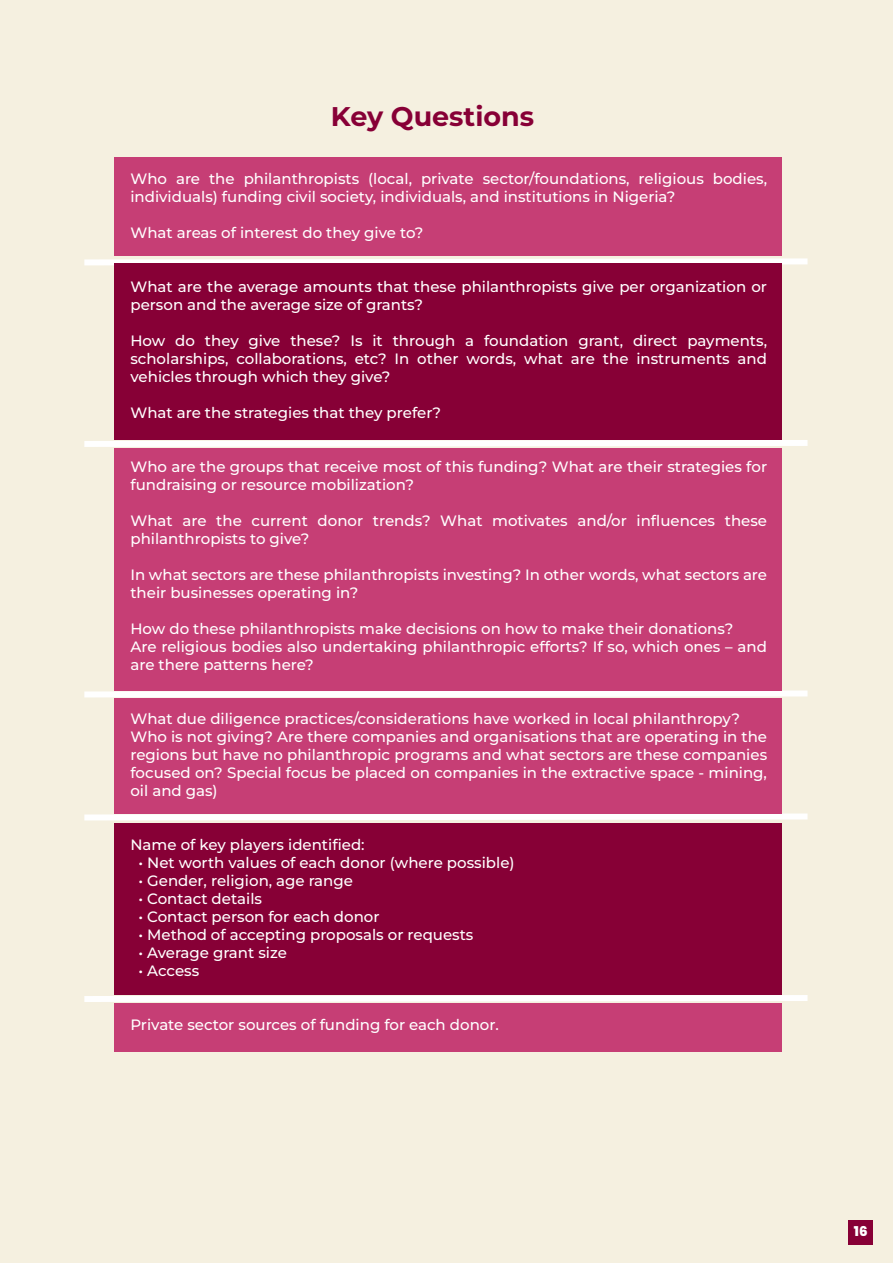
<style>
.page{position:relative;width:893px;height:1263px;background:#f5f0e0}
.page>*{position:absolute;margin:0;border:0;box-sizing:border-box;transform-origin:0 0}
.t1{font:700 27px "Montserrat";color:#870036}
.t2{font:500 15px/18px "Montserrat";color:#fff}
.t3{font:800 13.5px "Poppins";color:#fff}
</style>
<div class="page">
<svg style="left:84px;top:255px;width:724px;height:13px"></svg>
<svg style="left:84px;top:437px;width:724px;height:13px"></svg>
<svg style="left:84px;top:687px;width:724px;height:13px"></svg>
<svg style="left:84px;top:810px;width:724px;height:11px"></svg>
<svg style="left:84px;top:992px;width:724px;height:13px"></svg>
<div style="left:114px;top:157px;width:667px;height:98px;background:#c63e75"></div>
<div style="left:114px;top:263px;width:667px;height:177px;background:#870036"></div>
<div style="left:114px;top:448px;width:667px;height:243px;background:#c63e75"></div>
<div style="left:114px;top:698px;width:667px;height:116px;background:#c63e75"></div>
<div style="left:114px;top:823px;width:667px;height:172px;background:#870036"></div>
<div style="left:114px;top:1003px;width:667px;height:49px;background:#c63e75"></div>
<div style="left:848px;top:1220px;width:25px;height:24px;background:#870036"></div>
<h1 class="t1" style="left:331px;top:98px;width:205px">Key Questions</h1>
<p class="t2" style="left:130px;top:169px;width:638px">Who are the philanthropists (local, private sector/foundations, religious bodies, individuals) funding civil society, individuals, and institutions in Nigeria?</p>
<p class="t2" style="left:130px;top:223px;width:294px">What areas of interest do they give to?</p>
<p class="t2" style="left:130px;top:277px;width:638px">What are the average amounts that these philanthropists give per organization or person and the average size of grants?</p>
<p class="t2" style="left:130px;top:331px;width:638px;text-align:justify">How do they give these? Is it through a foundation grant, direct payments, scholarships, collaborations, etc? In other words, what are the instruments and vehicles through which they give?</p>
<p class="t2" style="left:130px;top:403px;width:312px">What are the strategies that they prefer?</p>
<p class="t2" style="left:130px;top:457px;width:638px">Who are the groups that receive most of this funding? What are their strategies for fundraising or resource mobilization?</p>
<p class="t2" style="left:130px;top:511px;width:638px">What are the current donor trends? What motivates and/or influences these philanthropists to give?</p>
<p class="t2" style="left:130px;top:565px;width:638px">In what sectors are these philanthropists investing? In other words, what sectors are their businesses operating in?</p>
<p class="t2" style="left:130px;top:619px;width:638px">How do these philanthropists make decisions on how to make their donations?<br>Are religious bodies also undertaking philanthropic efforts? If so, which ones – and are there patterns here?</p>
<p class="t2" style="left:130px;top:709px;width:638px">What due diligence practices/considerations have worked in local philanthropy?<br>Who is not giving? Are there companies and organisations that are operating in the regions but have no philanthropic programs and what sectors are these companies focused on? Special focus be placed on companies in the extractive space - mining, oil and gas)</p>
<p class="t2" style="left:130px;top:835px;width:236px">Name of key players identified:</p>
<p class="t2" style="left:139px;top:853px;width:378px">• Net worth values of each donor (where possible)</p>
<p class="t2" style="left:139px;top:871px;width:216px">• Gender, religion, age range</p>
<p class="t2" style="left:139px;top:889px;width:125px">• Contact details</p>
<p class="t2" style="left:139px;top:907px;width:243px">• Contact person for each donor</p>
<p class="t2" style="left:139px;top:925px;width:336px">• Method of accepting proposals or requests</p>
<p class="t2" style="left:139px;top:943px;width:150px">• Average grant size</p>
<p class="t2" style="left:139px;top:961px;width:62px">• Access</p>
<p class="t2" style="left:130px;top:1015px;width:370px">Private sector sources of funding for each donor.</p>
<p class="t3" style="left:854px;top:1224px;width:15px">16</p>
</div>
